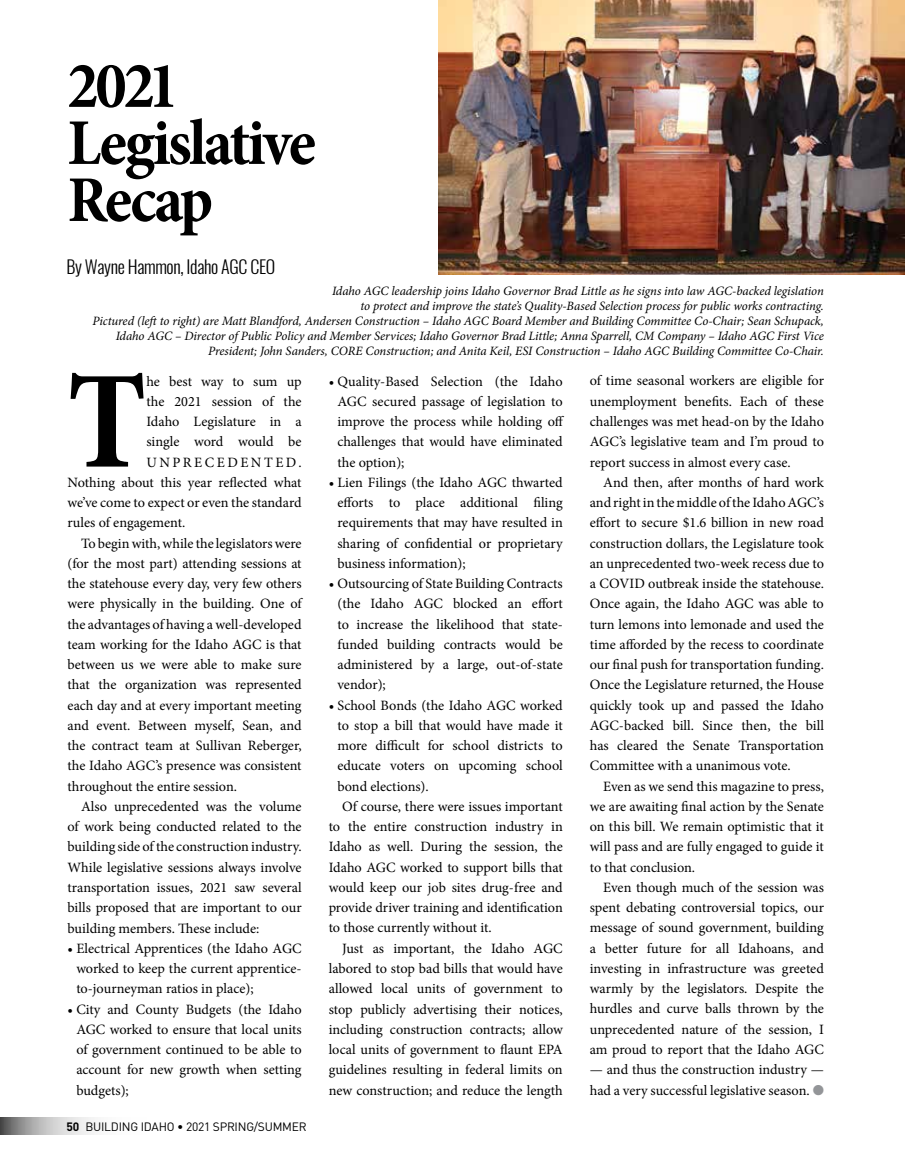
<style>
.page{position:relative;width:905px;height:1175px;background:#fff}
.page>*{position:absolute;margin:0;border:0;box-sizing:border-box;transform-origin:0 0}
.t1{font:700 condensed 140.4px "Minion Pro";color:#000}
.t2{font:700 condensed 66px/57px "Minion Pro";letter-spacing:-.04em;color:#000}
.t3{font:300 18px "Oswald";letter-spacing:-.02em;color:#000}
.t4{font:14.25px/20.2px "Minion Pro";color:#000;text-align:justify}
.t5{font:14.25px "Minion Pro";letter-spacing:.175em;color:#000}
.t6{font:italic 12.75px/15px "Minion Pro";letter-spacing:-.01em;color:#000;text-align:right}
.t7{font:12px "DIN";letter-spacing:-.02em;color:#000}
.s1{font-weight:700}
.s2{color:#939598}
</style>
<div class="page">
<svg style="left:0;top:1117px;width:94px;height:18px"></svg>
<img style="left:438px;top:0;width:466px;height:274px">
<h2 class="t2" style="left:68px;top:57px;width:250px">2021<br>Legislative<br>Recap</h2>
<p class="t3" style="left:66px;top:255px;width:210px">By Wayne Hammon, Idaho AGC CEO</p>
<p class="t6" style="left:92px;top:283px;width:733px">Idaho AGC leadership joins Idaho Governor Brad Little as he signs into law AGC-backed legislation<br>to protect and improve the state’s Quality-Based Selection process for public works contracting.<br>Pictured (left to right) are Matt Blandford, Andersen Construction – Idaho AGC Board Member and Building Committee Co-Chair; Sean Schupack, Idaho AGC – Director of Public Policy and Member Services; Idaho Governor Brad Little; Anna Sparrell, CM Company – Idaho AGC First Vice President; John Sanders, CORE Construction; and Anita Keil, ESI Construction – Idaho AGC Building Committee Co-Chair.</p>
<h1 class="t1" style="left:68px;top:325px;width:80px">T</h1>
<p class="t4" style="left:146px;top:371px;width:157px">he best way to sum up</p>
<p class="t4" style="left:146px;top:391px;width:157px">the 2021 session of the</p>
<p class="t4" style="left:146px;top:411px;width:157px">Idaho Legislature in a</p>
<p class="t4" style="left:146px;top:432px;width:157px">single word would be</p>
<p class="t5" style="left:146px;top:452px;width:157px">UNPRECEDENTED.</p>
<p class="t4" style="left:67px;top:472px;width:236px">Nothing about this year reflected what</p>
<p class="t4" style="left:67px;top:492px;width:235px">we’ve come to expect or even the standard</p>
<p class="t4" style="left:67px;top:513px;width:119px">rules of engagement.</p>
<p class="t4" style="left:81px;top:533px;width:222px">To begin with, while the legislators were</p>
<p class="t4" style="left:67px;top:553px;width:236px">(for the most part) attending sessions at</p>
<p class="t4" style="left:67px;top:573px;width:236px">the statehouse every day, very few others</p>
<p class="t4" style="left:67px;top:594px;width:236px">were physically in the building. One of</p>
<p class="t4" style="left:67px;top:614px;width:235px">the advantages of having a well-developed</p>
<p class="t4" style="left:67px;top:634px;width:235px">team working for the Idaho AGC is that</p>
<p class="t4" style="left:67px;top:654px;width:236px">between us we were able to make sure</p>
<p class="t4" style="left:67px;top:675px;width:235px">that the organization was represented</p>
<p class="t4" style="left:67px;top:695px;width:235px">each day and at every important meeting</p>
<p class="t4" style="left:67px;top:715px;width:236px">and event. Between myself, Sean, and</p>
<p class="t4" style="left:67px;top:735px;width:236px">the contract team at Sullivan Reberger,</p>
<p class="t4" style="left:67px;top:756px;width:235px">the Idaho AGC’s presence was consistent</p>
<p class="t4" style="left:67px;top:776px;width:171px">throughout the entire session.</p>
<p class="t4" style="left:81px;top:796px;width:222px">Also unprecedented was the volume</p>
<p class="t4" style="left:67px;top:816px;width:236px">of work being conducted related to the</p>
<p class="t4" style="left:67px;top:837px;width:236px">building side of the construction industry.</p>
<p class="t4" style="left:67px;top:857px;width:235px">While legislative sessions always involve</p>
<p class="t4" style="left:67px;top:877px;width:235px">transportation issues, 2021 saw several</p>
<p class="t4" style="left:67px;top:897px;width:235px">bills proposed that are important to our</p>
<p class="t4" style="left:67px;top:918px;width:193px">building members. These include:</p>
<p class="t4" style="left:76px;top:938px;width:227px;text-indent:-9px">• Electrical Apprentices (the Idaho AGC worked to keep the current apprentice&shy;to-journeyman ratios in place);</p>
<p class="t4" style="left:76px;top:999px;width:227px;text-indent:-9px">• City and County Budgets (the Idaho AGC worked to ensure that local units of government continued to be able to account for new growth when setting budgets);</p>
<p class="t7" style="left:66px;top:1119px;width:242px"><span class="s1">50</span> BUILDING IDAHO • 2021 SPRING/SUMMER</p>
<p class="t4" style="left:337px;top:371px;width:228px;text-indent:-9px">• Quality-Based Selection (the Idaho AGC secured passage of legislation to improve the process while holding off challenges that would have eliminated the option);</p>
<p class="t4" style="left:337px;top:472px;width:227px;text-indent:-9px">• Lien Filings (the Idaho AGC thwarted efforts to place additional filing requirements that may have resulted in sharing of confidential or proprietary business information);</p>
<p class="t4" style="left:337px;top:573px;width:227px;text-indent:-9px">• Outsourcing of State Building Contracts (the Idaho AGC blocked an effort to increase the likelihood that state&shy;funded building contracts would be administered by a large, out-of-state vendor);</p>
<p class="t4" style="left:329px;top:695px;width:235px">• School Bonds (the Idaho AGC worked</p>
<p class="t4" style="left:337px;top:715px;width:227px">to stop a bill that would have made it</p>
<p class="t4" style="left:337px;top:735px;width:227px">more difficult for school districts to</p>
<p class="t4" style="left:337px;top:755px;width:227px">educate voters on upcoming school</p>
<p class="t4" style="left:337px;top:776px;width:93px">bond elections).</p>
<p class="t4" style="left:342px;top:796px;width:222px">Of course, there were issues important</p>
<p class="t4" style="left:329px;top:816px;width:236px">to the entire construction industry in</p>
<p class="t4" style="left:329px;top:836px;width:236px">Idaho as well. During the session, the</p>
<p class="t4" style="left:329px;top:857px;width:236px">Idaho AGC worked to support bills that</p>
<p class="t4" style="left:329px;top:877px;width:235px">would keep our job sites drug-free and</p>
<p class="t4" style="left:329px;top:897px;width:235px">provide driver training and identification</p>
<p class="t4" style="left:329px;top:917px;width:164px">to those currently without it.</p>
<p class="t4" style="left:342px;top:938px;width:222px">Just as important, the Idaho AGC</p>
<p class="t4" style="left:329px;top:958px;width:236px">labored to stop bad bills that would have</p>
<p class="t4" style="left:329px;top:978px;width:236px">allowed local units of government to</p>
<p class="t4" style="left:329px;top:998px;width:236px">stop publicly advertising their notices,</p>
<p class="t4" style="left:329px;top:1019px;width:235px">including construction contracts; allow</p>
<p class="t4" style="left:329px;top:1039px;width:235px">local units of government to flaunt EPA</p>
<p class="t4" style="left:329px;top:1059px;width:235px">guidelines resulting in federal limits on</p>
<p class="t4" style="left:329px;top:1079px;width:235px">new construction; and reduce the length</p>
<p class="t4" style="left:590px;top:371px;width:236px">of time seasonal workers are eligible for unemployment benefits. Each of these challenges was met head-on by the Idaho AGC’s legislative team and I’m proud to report success in almost every case.</p>
<p class="t4" style="left:590px;top:472px;width:236px;text-indent:13px">And then, after months of hard work and right in the middle of the Idaho AGC’s effort to secure $1.6 billion in new road construction dollars, the Legislature took an unprecedented two-week recess due to a COVID outbreak inside the statehouse.<br>Once again, the Idaho AGC was able to turn lemons into lemonade and used the time afforded by the recess to coordinate our final push for transportation funding.<br>Once the Legislature returned, the House quickly took up and passed the Idaho AGC-backed bill. Since then, the bill has cleared the Senate Transportation Committee with a unanimous vote.</p>
<p class="t4" style="left:590px;top:776px;width:236px;text-indent:13px">Even as we send this magazine to press, we are awaiting final action by the Senate on this bill. We remain optimistic that it will pass and are fully engaged to guide it to that conclusion.</p>
<p class="t4" style="left:590px;top:877px;width:236px;text-indent:13px">Even though much of the session was spent debating controversial topics, our message of sound government, building a better future for all Idahoans, and investing in infrastructure was greeted warmly by the legislators. Despite the hurdles and curve balls thrown by the unprecedented nature of the session, I am proud to report that the Idaho AGC</p>
<p class="t4" style="left:590px;top:1059px;width:236px;line-height:21px">— and thus the construction industry — had a very successful legislative season. <span class="s2">●</span></p>
</div>
